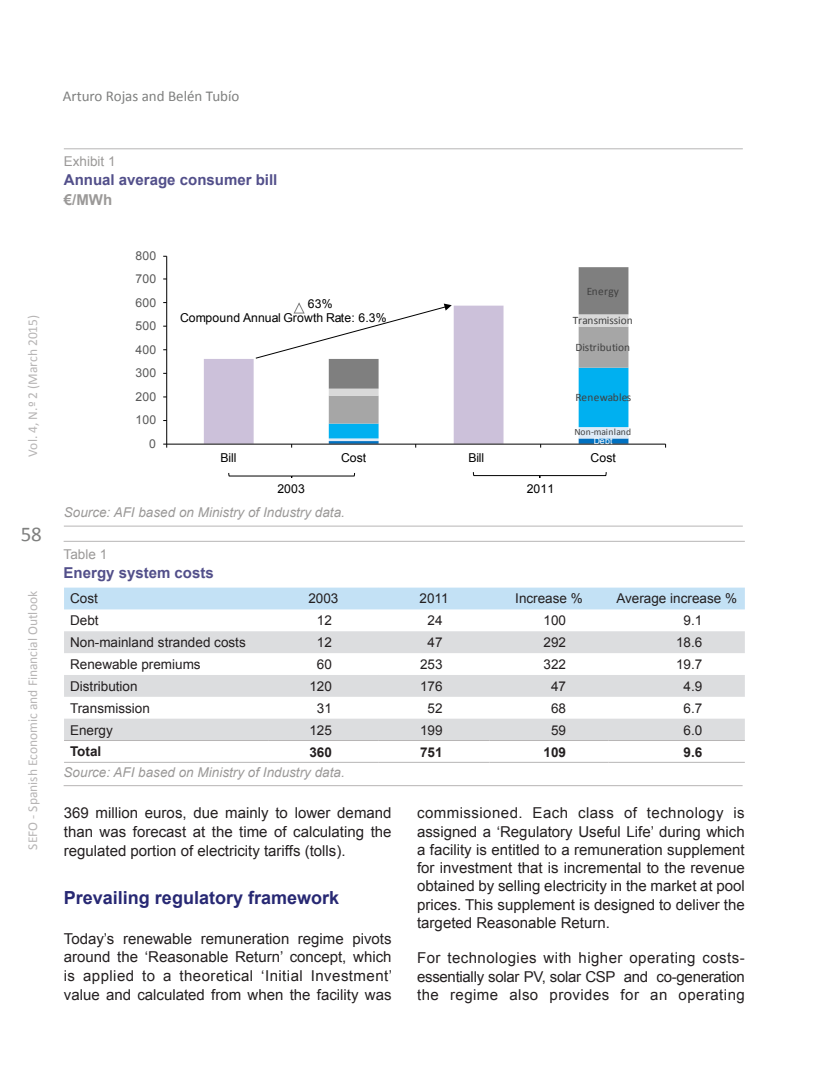
<style>
.page{position:relative;width:830px;height:1085px;background:#fff}
.page>*{position:absolute;margin:0;border:0;box-sizing:border-box;transform-origin:0 0}
.t1{font:21px "Calibri";color:#7f807f}
._05-Epigrafe{font:700 18px "Arial";color:#272873}
._07-Texto_general{font:15px/18.3px "Arial";color:#231f20;text-align:justify}
._10-Exhibit-Table__T{font:700 15px "Arial";color:#524f8a}
.t2{font:15px "Calibri";color:#7f807f}
._11-Exhibit-Table__S{font:700 15px "Arial";color:#9b9998}
._13-Table__texto{font:13.5px "Arial";color:#231f20}
._12-Exhibit-Table__s{font:italic 13.5px "Arial";color:#9b9998}
.t3{font:13.5px "Calibri";color:#b7b5b5}
._13-Table__texto-2{font:700 13.5px "Arial";color:#231f20}
._09-Exhibit-Table__p{font:13.5px "Arial";color:#9b9998}
.t4{font:12.15px/14px "Arial";letter-spacing:.01em;color:#000}
.t5{font:12.15px "Arial";letter-spacing:.015em;color:#595959}
.t6{font:11.4px "Calibri";color:#404040}
.t7{font:9.6px "Calibri";letter-spacing:.02em;color:#404040}
.t8{font:8.7px "Arial";color:#fff}
</style>
<div class="page">
<div style="left:578px;top:267px;width:50px;height:34px;background:#7f7f7f"></div>
<div style="left:204px;top:359px;width:50px;height:84px;background:#ccc1da"></div>
<hr style="left:166px;top:256px;width:1px;height:188px;background:#000">
<hr style="left:167px;top:443px;width:498px;height:1px;background:#000">
<svg style="left:228px;top:473px;width:127px;height:4px"></svg>
<svg style="left:472px;top:472px;width:134px;height:5px"></svg>
<svg style="left:254px;top:301px;width:374px;height:146px"></svg>
<hr style="left:64px;top:148px;width:678px;height:1px;background:#b7b5b5">
<hr style="left:64px;top:525px;width:678px;height:1px;background:#b7b5b5">
<div style="left:64px;top:587px;width:680px;height:22px;background:#c3e1f5"></div>
<svg style="left:64px;top:631px;width:680px;height:109px;fill:#dcdddf"></svg>
<hr style="left:268px;top:740px;width:110px;height:1px;background:#b7b5b5">
<hr style="left:378px;top:740px;width:111px;height:1px;background:#b7b5b5">
<hr style="left:489px;top:740px;width:119px;height:1px;background:#b7b5b5">
<hr style="left:608px;top:740px;width:136px;height:1px;background:#b7b5b5">
<hr style="left:268px;top:761px;width:110px;height:1px;background:#b7b5b5">
<hr style="left:378px;top:761px;width:111px;height:1px;background:#b7b5b5">
<hr style="left:489px;top:761px;width:119px;height:1px;background:#b7b5b5">
<hr style="left:608px;top:761px;width:136px;height:1px;background:#b7b5b5">
<hr style="left:64px;top:740px;width:204px;height:1px;background:#b7b5b5">
<hr style="left:64px;top:761px;width:204px;height:1px;background:#b7b5b5">
<hr style="left:64px;top:541px;width:680px;height:1px;background:#b7b5b5">
<hr style="left:64px;top:785px;width:678px;height:1px;background:#b7b5b5">
<p class="t3" style="left:24px;top:456px;width:143px;rotate:-90deg">Vol. 4, N.º 2 (March 2015)</p>
<p class="t1" style="left:21px;top:520px;width:23px">58</p>
<p class="t3" style="left:24px;top:849px;width:260px;rotate:-90deg">SEFO - Spanish Economic and Financial Outlook</p>
<p class="t2" style="left:63px;top:86px;width:178px">Arturo Rojas and Belén Tubío</p>
<p class="_09-Exhibit-Table__p" style="left:64px;top:153px;width:53px">Exhibit 1</p>
<p class="_10-Exhibit-Table__T" style="left:64px;top:170px;width:215px">Annual average consumer bill</p>
<p class="_11-Exhibit-Table__S" style="left:64px;top:189px;width:50px">€/MWh</p>
<p class="t5" style="left:135px;top:247px;width:22px">800</p>
<p class="t5" style="left:135px;top:271px;width:22px">700</p>
<p class="t5" style="left:135px;top:294px;width:22px">600</p>
<p class="t5" style="left:135px;top:318px;width:22px">500</p>
<p class="t5" style="left:135px;top:341px;width:22px">400</p>
<p class="t5" style="left:135px;top:365px;width:22px">300</p>
<p class="t5" style="left:135px;top:388px;width:22px">200</p>
<p class="t5" style="left:135px;top:412px;width:22px">100</p>
<p class="t5" style="left:149px;top:435px;width:8px">0</p>
<p class="t4" style="left:180px;top:297px;width:208px;text-indent:127px">63%<br>Compound Annual Growth Rate: 6.3%</p>
<p class="t6" style="left:586px;top:283px;width:34px">Energy</p>
<p class="t6" style="left:572px;top:313px;width:62px">Transmission</p>
<p class="t6" style="left:575px;top:340px;width:56px">Distribution</p>
<p class="t6" style="left:575px;top:390px;width:57px">Renewables</p>
<p class="t7" style="left:574px;top:426px;width:58px">Non-mainland</p>
<p class="t8" style="left:593px;top:435px;width:21px">Debt</p>
<p class="t4" style="left:220px;top:451px;width:17px">Bill</p>
<p class="t4" style="left:341px;top:451px;width:27px">Cost</p>
<p class="t4" style="left:468px;top:451px;width:17px">Bill</p>
<p class="t4" style="left:590px;top:451px;width:27px">Cost</p>
<p class="t4" style="left:277px;top:482px;width:29px">2003</p>
<p class="t4" style="left:526px;top:482px;width:29px">2011</p>
<p class="_12-Exhibit-Table__s" style="left:64px;top:503px;width:282px">Source: AFI based on Ministry of Industry data.</p>
<p class="_09-Exhibit-Table__p" style="left:64px;top:545px;width:45px">Table 1</p>
<p class="_10-Exhibit-Table__T" style="left:64px;top:562px;width:152px">Energy system costs</p>
<p class="_13-Table__texto" style="left:70px;top:589px;width:29px">Cost</p>
<p class="_13-Table__texto" style="left:308px;top:589px;width:32px">2003</p>
<p class="_13-Table__texto" style="left:419px;top:589px;width:31px">2011</p>
<p class="_13-Table__texto" style="left:515px;top:589px;width:69px">Increase %</p>
<p class="_13-Table__texto" style="left:616px;top:589px;width:122px">Average increase %</p>
<p class="_13-Table__texto" style="left:70px;top:611px;width:30px">Debt</p>
<p class="_13-Table__texto" style="left:317px;top:611px;width:17px">12</p>
<p class="_13-Table__texto" style="left:427px;top:611px;width:17px">24</p>
<p class="_13-Table__texto" style="left:543px;top:611px;width:24px">100</p>
<p class="_13-Table__texto" style="left:683px;top:611px;width:20px">9.1</p>
<p class="_13-Table__texto" style="left:70px;top:633px;width:177px">Non-mainland stranded costs</p>
<p class="_13-Table__texto" style="left:317px;top:633px;width:17px">12</p>
<p class="_13-Table__texto" style="left:427px;top:633px;width:17px">47</p>
<p class="_13-Table__texto" style="left:543px;top:633px;width:24px">292</p>
<p class="_13-Table__texto" style="left:675px;top:633px;width:28px">18.6</p>
<p class="_13-Table__texto" style="left:70px;top:655px;width:132px">Renewable premiums</p>
<p class="_13-Table__texto" style="left:317px;top:655px;width:17px">60</p>
<p class="_13-Table__texto" style="left:420px;top:655px;width:24px">253</p>
<p class="_13-Table__texto" style="left:543px;top:655px;width:24px">322</p>
<p class="_13-Table__texto" style="left:675px;top:655px;width:28px">19.7</p>
<p class="_13-Table__texto" style="left:70px;top:677px;width:69px">Distribution</p>
<p class="_13-Table__texto" style="left:309px;top:677px;width:24px">120</p>
<p class="_13-Table__texto" style="left:420px;top:677px;width:24px">176</p>
<p class="_13-Table__texto" style="left:550px;top:677px;width:17px">47</p>
<p class="_13-Table__texto" style="left:683px;top:677px;width:20px">4.9</p>
<p class="_13-Table__texto" style="left:70px;top:699px;width:81px">Transmission</p>
<p class="_13-Table__texto" style="left:317px;top:699px;width:17px">31</p>
<p class="_13-Table__texto" style="left:427px;top:699px;width:17px">52</p>
<p class="_13-Table__texto" style="left:550px;top:699px;width:17px">68</p>
<p class="_13-Table__texto" style="left:683px;top:699px;width:20px">6.7</p>
<p class="_13-Table__texto" style="left:70px;top:720px;width:44px">Energy</p>
<p class="_13-Table__texto" style="left:309px;top:721px;width:24px">125</p>
<p class="_13-Table__texto" style="left:420px;top:721px;width:24px">199</p>
<p class="_13-Table__texto" style="left:550px;top:721px;width:17px">59</p>
<p class="_13-Table__texto" style="left:683px;top:721px;width:20px">6.0</p>
<p class="_13-Table__texto-2" style="left:70px;top:742px;width:33px">Total</p>
<p class="_13-Table__texto-2" style="left:309px;top:742px;width:24px">360</p>
<p class="_13-Table__texto-2" style="left:420px;top:742px;width:24px">751</p>
<p class="_13-Table__texto-2" style="left:543px;top:742px;width:24px">109</p>
<p class="_13-Table__texto-2" style="left:683px;top:742px;width:20px">9.6</p>
<p class="_12-Exhibit-Table__s" style="left:64px;top:763px;width:282px">Source: AFI based on Ministry of Industry data.</p>
<p class="_07-Texto_general" style="left:64px;top:803px;width:329px;line-height:18.8px">369 million euros, due mainly to lower demand than was forecast at the time of calculating the regulated portion of electricity tariffs (tolls).</p>
<p class="_05-Epigrafe" style="left:64px;top:885px;width:277px">Prevailing regulatory framework</p>
<p class="_07-Texto_general" style="left:64px;top:929px;width:329px;line-height:18.8px">Today’s renewable remuneration regime pivots around the ‘Reasonable Return’ concept, which is applied to a theoretical ‘Initial Investment’ value and calculated from when the facility was</p>
<p class="_07-Texto_general" style="left:417px;top:803px;width:329px">commissioned. Each class of technology is assigned a ‘Regulatory Useful Life’ during which a facility is entitled to a remuneration supplement for investment that is incremental to the revenue obtained by selling electricity in the market at pool prices. This supplement is designed to deliver the targeted Reasonable Return.</p>
<p class="_07-Texto_general" style="left:417px;top:948px;width:329px">For technologies with higher operating costs&shy;essentially solar PV, solar CSP and co-generation the regime also provides for an operating</p>
</div>
